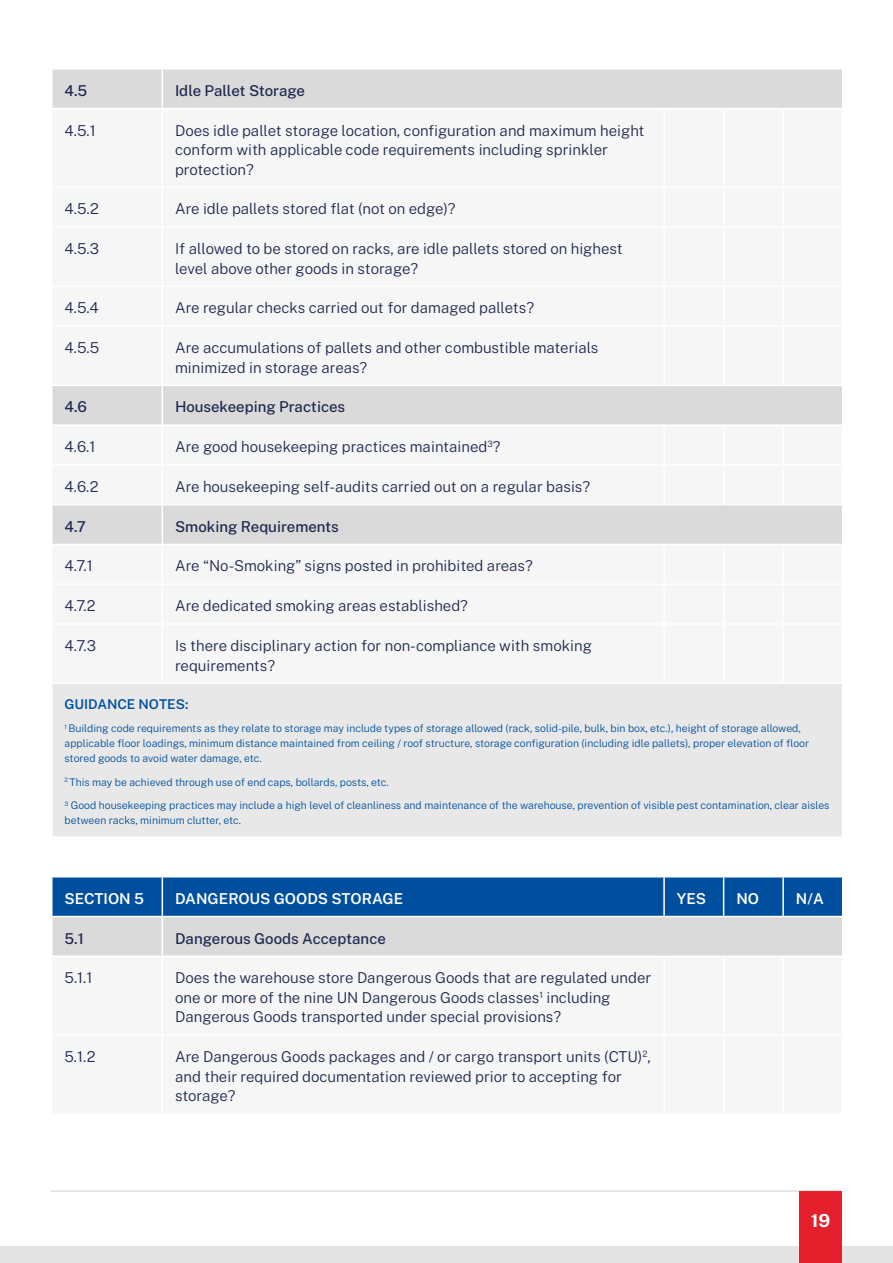
<style>
.page{position:relative;width:893px;height:1263px;background:#fff}
.page>*{position:absolute;margin:0;border:0;box-sizing:border-box;transform-origin:0 0}
.t1{font:700 18px "Public Sans";color:#fff}
.t2{font:300 15px/19.5px "Public Sans";color:#202950}
.t3{font:500 15px "Public Sans";color:#202950}
.t4{font:600 15px "Public Sans";color:#fff}
.t5{font:600 13.5px "Public Sans";color:#00509d}
.t6{font:300 10.5px/15px "Public Sans";color:#00509d}
</style>
<div class="page">
<div style="left:0;top:1246px;width:893px;height:17px;background:#e3e3e3"></div>
<hr style="left:51px;top:1191px;width:791px;height:1px;background:#d0d0d0">
<div style="left:799px;top:1191px;width:43px;height:72px;background:#e51f2b"></div>
<div style="left:53px;top:70px;width:789px;height:38px;background:#dadada"></div>
<svg style="left:53px;top:386px;width:789px;height:158px"></svg>
<div style="left:52px;top:683px;width:791px;height:154px;background:#e8e8e8"></div>
<hr style="left:162px;top:70px;width:1px;height:38px;background:#fff">
<hr style="left:162px;top:386px;width:1px;height:38px;background:#fff">
<hr style="left:51px;top:424px;width:111px;height:2px;background:#fff">
<hr style="left:162px;top:424px;width:502px;height:2px;background:#fff">
<hr style="left:162px;top:426px;width:1px;height:38px;background:#fff">
<hr style="left:664px;top:424px;width:60px;height:2px;background:#fff">
<hr style="left:663px;top:426px;width:2px;height:38px;background:#fff">
<hr style="left:724px;top:424px;width:59px;height:2px;background:#fff">
<hr style="left:723px;top:426px;width:1px;height:38px;background:#fff">
<hr style="left:783px;top:424px;width:60px;height:2px;background:#fff">
<hr style="left:782px;top:426px;width:2px;height:38px;background:#fff">
<hr style="left:51px;top:464px;width:111px;height:2px;background:#fff">
<hr style="left:162px;top:464px;width:502px;height:2px;background:#fff">
<hr style="left:162px;top:466px;width:1px;height:38px;background:#fff">
<hr style="left:664px;top:464px;width:60px;height:2px;background:#fff">
<hr style="left:663px;top:466px;width:2px;height:38px;background:#fff">
<hr style="left:724px;top:464px;width:59px;height:2px;background:#fff">
<hr style="left:723px;top:466px;width:1px;height:38px;background:#fff">
<hr style="left:783px;top:464px;width:60px;height:2px;background:#fff">
<hr style="left:782px;top:466px;width:2px;height:38px;background:#fff">
<hr style="left:51px;top:504px;width:111px;height:1px;background:#fff">
<hr style="left:162px;top:504px;width:502px;height:1px;background:#fff">
<hr style="left:162px;top:505px;width:1px;height:39px;background:#fff">
<hr style="left:664px;top:504px;width:60px;height:1px;background:#fff">
<hr style="left:724px;top:504px;width:59px;height:1px;background:#fff">
<hr style="left:783px;top:504px;width:60px;height:1px;background:#fff">
<hr style="left:51px;top:682px;width:111px;height:2px;background:#fff">
<hr style="left:51px;top:684px;width:2px;height:152px;background:#fff">
<hr style="left:162px;top:682px;width:502px;height:2px;background:#fff">
<hr style="left:664px;top:682px;width:60px;height:2px;background:#fff">
<hr style="left:724px;top:682px;width:59px;height:2px;background:#fff">
<hr style="left:783px;top:682px;width:60px;height:2px;background:#fff">
<hr style="left:842px;top:684px;width:1px;height:152px;background:#fff">
<hr style="left:51px;top:836px;width:111px;height:2px;background:#fff">
<hr style="left:162px;top:836px;width:502px;height:2px;background:#fff">
<hr style="left:664px;top:836px;width:60px;height:2px;background:#fff">
<hr style="left:724px;top:836px;width:59px;height:2px;background:#fff">
<hr style="left:783px;top:836px;width:60px;height:2px;background:#fff">
<svg style="left:53px;top:877px;width:789px;height:78px;background:#6e95bd"></svg>
<hr style="left:162px;top:877px;width:1px;height:39px;background:#fff">
<hr style="left:663px;top:877px;width:2px;height:39px;background:#fff">
<hr style="left:723px;top:877px;width:1px;height:39px;background:#fff">
<hr style="left:782px;top:877px;width:2px;height:39px;background:#fff">
<hr style="left:51px;top:916px;width:111px;height:1px;background:#fff">
<hr style="left:162px;top:916px;width:502px;height:1px;background:#fff">
<hr style="left:162px;top:917px;width:1px;height:38px;background:#fff">
<hr style="left:664px;top:916px;width:60px;height:1px;background:#fff">
<hr style="left:724px;top:916px;width:59px;height:1px;background:#fff">
<hr style="left:783px;top:916px;width:60px;height:1px;background:#fff">
<p class="t3" style="left:65px;top:79px;width:24px">4.5</p>
<p class="t3" style="left:175px;top:79px;width:131px">Idle Pallet Storage</p>
<p class="t2" style="left:65px;top:119px;width:33px">4.5.1</p>
<p class="t2" style="left:175px;top:119px;width:471px">Does idle pallet storage location, configuration and maximum height conform with applicable code requirements including sprinkler protection?</p>
<p class="t2" style="left:65px;top:198px;width:36px">4.5.2</p>
<p class="t2" style="left:175px;top:198px;width:282px">Are idle pallets stored flat (not on edge)?</p>
<p class="t2" style="left:65px;top:238px;width:36px">4.5.3</p>
<p class="t2" style="left:175px;top:238px;width:449px">If allowed to be stored on racks, are idle pallets stored on highest level above other goods in storage?</p>
<p class="t2" style="left:65px;top:297px;width:36px">4.5.4</p>
<p class="t2" style="left:175px;top:297px;width:360px">Are regular checks carried out for damaged pallets?</p>
<p class="t2" style="left:65px;top:337px;width:36px">4.5.5</p>
<p class="t2" style="left:175px;top:337px;width:425px">Are accumulations of pallets and other combustible materials minimized in storage areas?</p>
<p class="t3" style="left:65px;top:396px;width:24px">4.6</p>
<p class="t3" style="left:175px;top:396px;width:172px">Housekeeping Practices</p>
<p class="t2" style="left:65px;top:436px;width:32px">4.6.1</p>
<p class="t2" style="left:175px;top:436px;width:327px">Are good housekeeping practices maintained<sup>3</sup>?</p>
<p class="t2" style="left:65px;top:476px;width:35px">4.6.2</p>
<p class="t2" style="left:175px;top:476px;width:416px">Are housekeeping self-audits carried out on a regular basis?</p>
<p class="t3" style="left:65px;top:515px;width:23px">4.7</p>
<p class="t3" style="left:175px;top:515px;width:165px">Smoking Requirements</p>
<p class="t2" style="left:65px;top:555px;width:30px">4.7.1</p>
<p class="t2" style="left:175px;top:555px;width:359px">Are “No-Smoking” signs posted in prohibited areas?</p>
<p class="t2" style="left:65px;top:595px;width:33px">4.7.2</p>
<p class="t2" style="left:175px;top:595px;width:294px">Are dedicated smoking areas established?</p>
<p class="t2" style="left:65px;top:635px;width:33px">4.7.3</p>
<p class="t2" style="left:175px;top:635px;width:418px">Is there disciplinary action for non-compliance with smoking requirements?</p>
<p class="t5" style="left:65px;top:694px;width:125px">GUIDANCE NOTES:</p>
<p class="t6" style="left:65px;top:720px;width:746px"><sup>1</sup> Building code requirements as they relate to storage may include types of storage allowed (rack, solid-pile, bulk, bin box, etc.), height of storage allowed, applicable floor loadings, minimum distance maintained from ceiling / roof structure, storage configuration (including idle pallets), proper elevation of floor stored goods to avoid water damage, etc.</p>
<p class="t6" style="left:65px;top:774px;width:326px"><sup>2</sup> This may be achieved through use of end caps, bollards, posts, etc.</p>
<p class="t6" style="left:65px;top:797px;width:766px"><sup>3</sup> Good housekeeping practices may include a high level of cleanliness and maintenance of the warehouse, prevention of visible pest contamination, clear aisles between racks, minimum clutter, etc.</p>
<p class="t4" style="left:65px;top:887px;width:81px">SECTION 5</p>
<p class="t4" style="left:175px;top:887px;width:230px">DANGEROUS GOODS STORAGE</p>
<p class="t4" style="left:677px;top:887px;width:31px">YES</p>
<p class="t4" style="left:736px;top:887px;width:24px">NO</p>
<p class="t4" style="left:796px;top:887px;width:29px">N/A</p>
<p class="t3" style="left:65px;top:927px;width:21px">5.1</p>
<p class="t3" style="left:175px;top:927px;width:212px">Dangerous Goods Acceptance</p>
<p class="t2" style="left:65px;top:967px;width:29px">5.1.1</p>
<p class="t2" style="left:175px;top:967px;width:478px">Does the warehouse store Dangerous Goods that are regulated under one or more of the nine UN Dangerous Goods classes<sup>1</sup> including<br>Dangerous Goods transported under special provisions?</p>
<p class="t2" style="left:65px;top:1046px;width:32px">5.1.2</p>
<p class="t2" style="left:175px;top:1046px;width:477px">Are Dangerous Goods packages and / or cargo transport units (CTU)<sup>2</sup>, and their required documentation reviewed prior to accepting for storage?</p>
<p class="t1" style="left:811px;top:1207px;width:21px">19</p>
</div>
